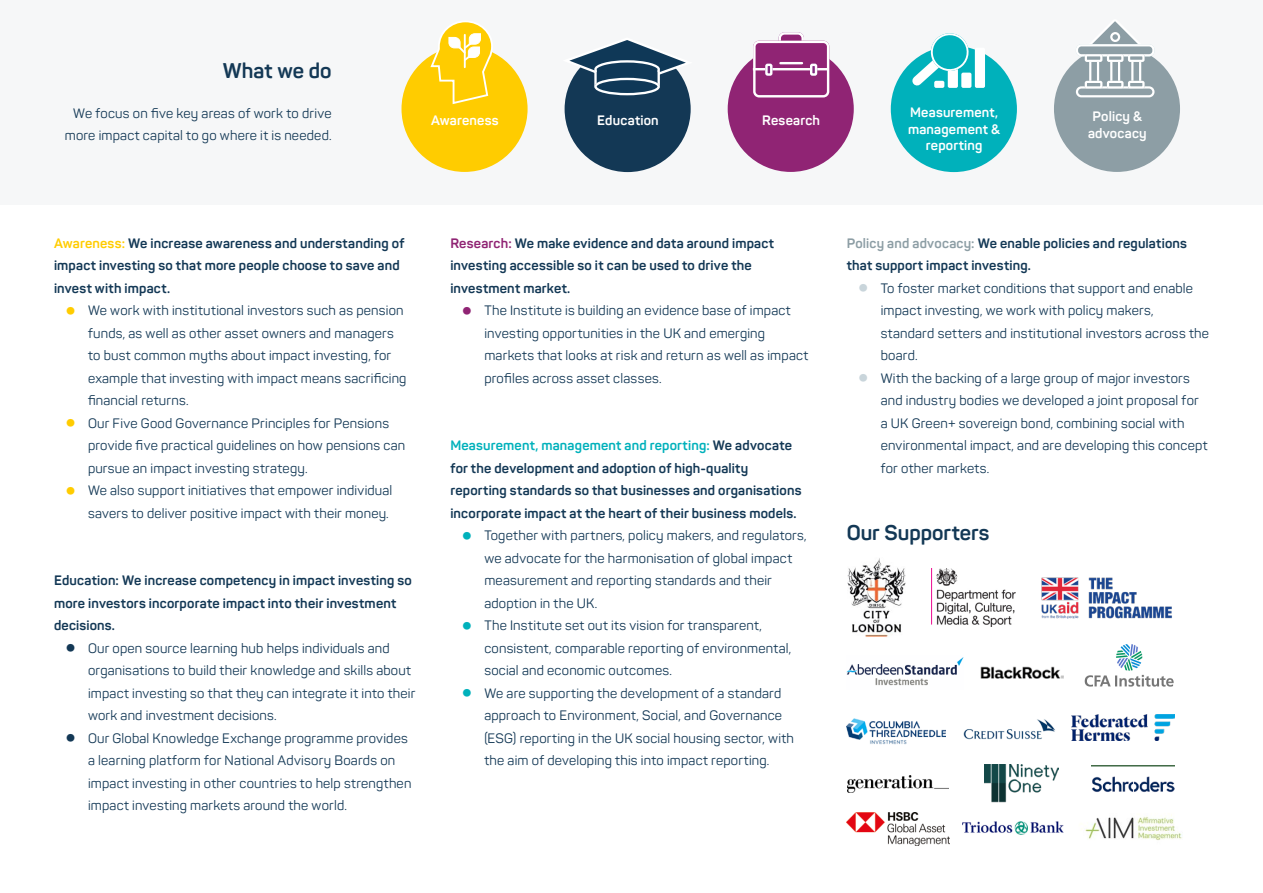
<style>
.page{position:relative;width:1263px;height:893px;background:#fff}
.page>*{position:absolute;margin:0;border:0;box-sizing:border-box;transform-origin:0 0}
.t1{font:700 21px "Panton";color:#133855}
.t2{font:13.5px/22.5px "Panton";letter-spacing:.015em;color:#133855}
.t3{font:700 13.5px/22.5px "Panton";letter-spacing:.015em;color:#133855}
.t4{font:700 13.5px/16.5px "Panton";letter-spacing:.015em;color:#fff;text-align:center}
.s1{color:#fc0}
.s2{color:#902474}
.s3{color:#00b1bb}
.s4{color:#8d9ea5}
</style>
<div class="page">
<div style="left:0;top:0;width:1263px;height:204px;background:#f6f7f8"></div>
<div style="left:728px;top:46px;width:126px;height:126px;background:#902474;border-radius:50%"></div>
<div style="left:891px;top:46px;width:126px;height:126px;background:#00b1bb;border-radius:50%"></div>
<div style="left:1054px;top:46px;width:126px;height:126px;background:#8d9ea5;border-radius:50%"></div>
<div style="left:565px;top:46px;width:126px;height:126px;background:#133855;border-radius:50%"></div>
<div style="left:401px;top:46px;width:127px;height:126px;background:#fc0;border-radius:50%"></div>
<img style="left:848px;top:558px;width:58px;height:79px">
<img style="left:932px;top:569px;width:83px;height:57px">
<img style="left:1041px;top:577px;width:131px;height:41px">
<img style="left:847px;top:657px;width:116px;height:29px">
<img style="left:980px;top:666px;width:83px;height:13px">
<img style="left:1084px;top:644px;width:90px;height:43px">
<img style="left:847px;top:718px;width:99px;height:27px">
<img style="left:963px;top:719px;width:92px;height:21px">
<img style="left:1071px;top:715px;width:104px;height:26px">
<img style="left:848px;top:775px;width:100px;height:17px">
<img style="left:984px;top:764px;width:75px;height:38px">
<img style="left:1092px;top:765px;width:83px;height:27px">
<img style="left:962px;top:822px;width:101px;height:13px">
<svg style="left:780px;top:33px;width:23px;height:12px"></svg>
<div style="left:778px;top:32px;width:26px;height:15px;border:2px solid #fff;border-radius:5px"></div>
<div style="left:753px;top:41px;width:76px;height:56px;background:#902474;border-radius:6px"></div>
<div style="left:753px;top:41px;width:76px;height:56px;border:2px solid #fff;border-radius:5px"></div>
<hr style="left:753px;top:68px;width:76px;height:2px;background:#fff">
<div style="left:765px;top:64px;width:7px;height:12px;background:#822b82;border-radius:2px"></div>
<div style="left:765px;top:64px;width:7px;height:12px;border:2px solid #fff"></div>
<div style="left:810px;top:64px;width:7px;height:12px;background:#822b82;border-radius:2px"></div>
<div style="left:810px;top:64px;width:7px;height:12px;border:2px solid #fff"></div>
<hr style="left:780px;top:62px;width:22px;height:2px;background:#fff">
<div style="left:975px;top:48px;width:10px;height:40px;background:#fff;border-radius:2px"></div>
<svg style="left:904px;top:33px;width:67px;height:55px"></svg>
<svg style="left:1092px;top:21px;width:46px;height:23px"></svg>
<div style="left:1089px;top:53px;width:10px;height:39px;border:2px solid #fff"></div>
<div style="left:1110px;top:53px;width:10px;height:39px;border:2px solid #fff"></div>
<div style="left:1131px;top:53px;width:10px;height:39px;border:2px solid #fff"></div>
<div style="left:1076px;top:86px;width:78px;height:11px;background:#8d9ea5;border-radius:6px"></div>
<div style="left:1076px;top:86px;width:78px;height:11px;border:2px solid #fff;border-radius:4px"></div>
<div style="left:1077px;top:45px;width:76px;height:10px;background:#8d9ea5;border-radius:4px"></div>
<div style="left:1076px;top:44px;width:78px;height:12px;border:2px solid #fff;border-radius:4px"></div>
<div style="left:1110px;top:32px;width:10px;height:10px;background:#8d9ea5;border-radius:50%"></div>
<div style="left:1110px;top:32px;width:10px;height:10px;border:2px solid #fff;border-radius:50%"></div>
<div style="left:1085px;top:54px;width:17px;height:8px;background:#8d9ea5;border-radius:2px"></div>
<div style="left:1085px;top:54px;width:17px;height:8px;border:2px solid #fff"></div>
<div style="left:1107px;top:54px;width:16px;height:8px;background:#8d9ea5;border-radius:2px"></div>
<div style="left:1107px;top:54px;width:16px;height:8px;border:2px solid #fff"></div>
<div style="left:1128px;top:54px;width:16px;height:8px;background:#8d9ea5;border-radius:2px"></div>
<div style="left:1128px;top:54px;width:16px;height:8px;border:2px solid #fff"></div>
<div style="left:1085px;top:81px;width:17px;height:8px;background:#8d9ea5;border-radius:2px"></div>
<div style="left:1085px;top:81px;width:17px;height:8px;border:2px solid #fff"></div>
<div style="left:1107px;top:81px;width:16px;height:8px;background:#8d9ea5;border-radius:2px"></div>
<div style="left:1107px;top:81px;width:16px;height:8px;border:2px solid #fff"></div>
<div style="left:1128px;top:81px;width:16px;height:8px;background:#8d9ea5;border-radius:2px"></div>
<div style="left:1128px;top:81px;width:16px;height:8px;border:2px solid #fff"></div>
<svg style="left:568px;top:40px;width:119px;height:47px"></svg>
<svg style="left:594px;top:78px;width:66px;height:17px"></svg>
<div style="left:594px;top:78px;width:66px;height:17px;border:2px solid #fff;border-radius:50%"></div>
<svg style="left:429px;top:22px;width:65px;height:83px"></svg>
<img style="left:1085px;top:814px;width:97px;height:26px">
<img style="left:847px;top:812px;width:103px;height:33px">
<h1 class="t1" style="left:223px;top:58px;width:110px">What we do</h1>
<p class="t2" style="left:65px;top:102px;width:268px;text-align:right">We focus on five key areas of work to drive more impact capital to go where it is needed.</p>
<p class="t4" style="left:762px;top:112px;width:59px">Research</p>
<p class="t4" style="left:908px;top:104px;width:94px">Measurement, management &amp; reporting</p>
<p class="t4" style="left:1088px;top:108px;width:60px">Policy &amp; advocacy</p>
<p class="t4" style="left:431px;top:112px;width:69px">Awareness</p>
<p class="t4" style="left:597px;top:112px;width:63px">Education</p>
<p class="t3" style="left:54px;top:231px;width:352px"><span class="s1">Awareness:</span> We increase awareness and understanding of impact investing so that more people choose to save and invest with impact.</p>
<p class="t2" style="left:88px;top:299px;width:320px">We work with institutional investors such as pension funds, as well as other asset owners and managers to bust common myths about impact investing, for example that investing with impact means sacrificing financial returns.<br>Our Five Good Governance Principles for Pensions provide five practical guidelines on how pensions can pursue an impact investing strategy.<br>We also support initiatives that empower individual savers to deliver positive impact with their money.</p>
<p class="t3" style="left:54px;top:569px;width:359px">Education: We increase competency in impact investing so more investors incorporate impact into their investment decisions.</p>
<p class="t2" style="left:88px;top:636px;width:329px">Our open source learning hub helps individuals and organisations to build their knowledge and skills about impact investing so that they can integrate it into their work and investment decisions.<br>Our Global Knowledge Exchange programme provides a learning platform for National Advisory Boards on impact investing in other countries to help strengthen impact investing markets around the world.</p>
<p class="t3" style="left:450px;top:231px;width:325px"><span class="s2">Research:</span> We make evidence and data around impact investing accessible so it can be used to drive the investment market.</p>
<p class="t2" style="left:484px;top:299px;width:325px">The Institute is building an evidence base of impact investing opportunities in the UK and emerging markets that looks at risk and return as well as impact profiles across asset classes.</p>
<p class="t3" style="left:450px;top:434px;width:353px"><span class="s3">Measurement, management and reporting:</span> We advocate for the development and adoption of high-quality reporting standards so that businesses and organisations incorporate impact at the heart of their business models.</p>
<p class="t2" style="left:484px;top:524px;width:324px">Together with partners, policy makers, and regulators, we advocate for the harmonisation of global impact measurement and reporting standards and their adoption in the UK.<br>The Institute set out its vision for transparent, consistent, comparable reporting of environmental, social and economic outcomes.<br>We are supporting the development of a standard approach to Environment, Social, and Governance (ESG) reporting in the UK social housing sector, with the aim of developing this into impact reporting.</p>
<p class="t3" style="left:847px;top:231px;width:342px"><span class="s4">Policy and advocacy:</span> We enable policies and regulations that support impact investing.</p>
<p class="t2" style="left:881px;top:276px;width:330px">To foster market conditions that support and enable impact investing, we work with policy makers, standard setters and institutional investors across the board.<br>With the backing of a large group of major investors and industry bodies we developed a joint proposal for a UK Green+ sovereign bond, combining social with environmental impact, and are developing this concept for other markets.</p>
<h1 class="t1" style="left:847px;top:519px;width:144px">Our Supporters</h1>
</div>
